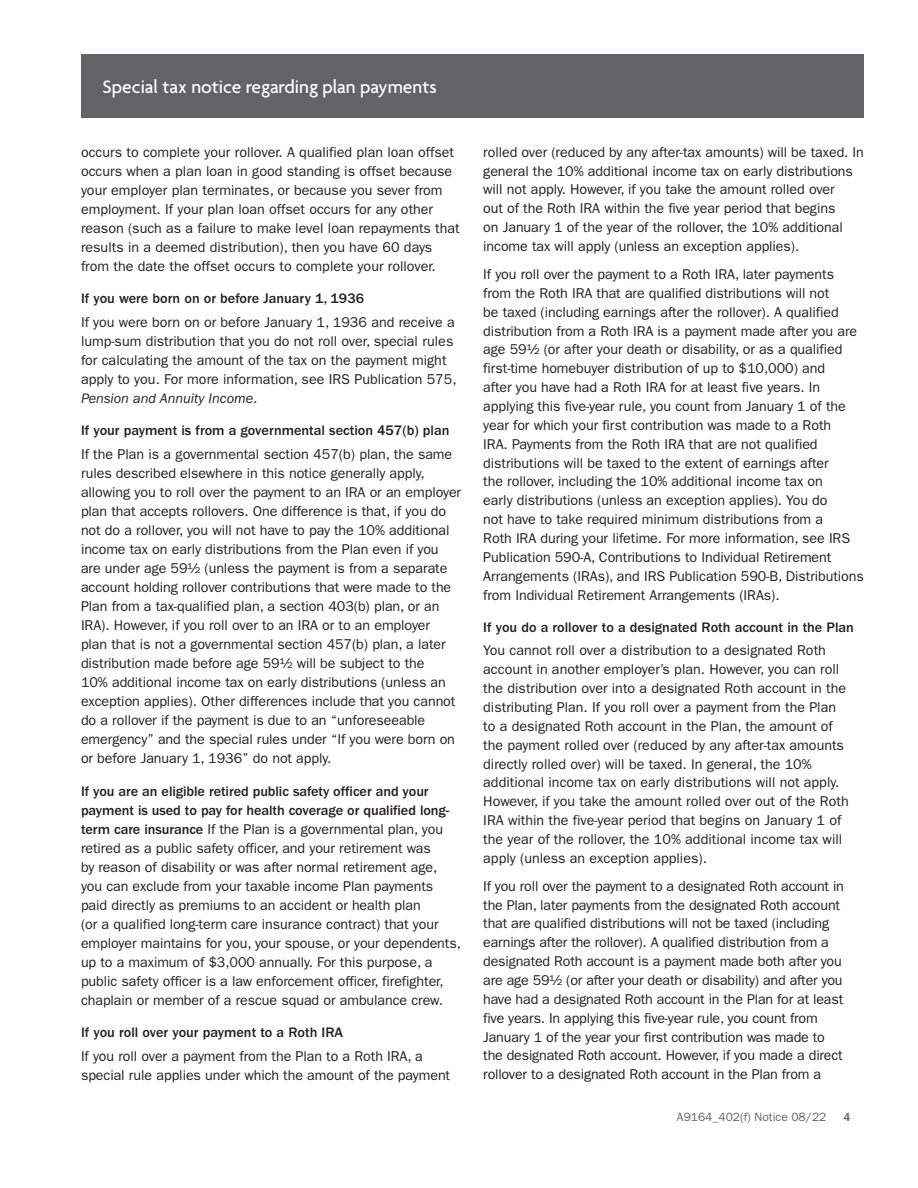
<style>
.page{position:relative;width:918px;height:1188px;background:#fff}
.page>*{position:absolute;margin:0;border:0;box-sizing:border-box;transform-origin:0 0}
.t1{font:500 19.5px "Agenda";color:#fff}
._5A_Body_Text__FG_9{font:14.25px/18.9px "ITC Franklin Gothic Std";letter-spacing:-.005em;color:#231f20}
._5A_Body_Text__FG_9-2{font:500 14.25px "ITC Franklin Gothic Std";color:#231f20}
.t2{font:12px "ITC Franklin Gothic Std";color:#636366}
.t3{font:500 12px "ITC Franklin Gothic Std";color:#636366}
.s1{font-style:italic}
.s2{font-weight:500}
</style>
<div class="page">
<div style="left:81px;top:54px;width:783px;height:63px;background:#636366"></div>
<h1 class="t1" style="left:103px;top:76px;width:336px">Special tax notice regarding plan payments</h1>
<p class="_5A_Body_Text__FG_9" style="left:81px;top:143px;width:380px">occurs to complete your rollover. A qualified plan loan offset occurs when a plan loan in good standing is offset because your employer plan terminates, or because you sever from employment. If your plan loan offset occurs for any other reason (such as a failure to make level loan repayments that results in a deemed distribution), then you have 60 days from the date the offset occurs to complete your rollover.</p>
<p class="_5A_Body_Text__FG_9-2" style="left:81px;top:291px;width:285px">If you were born on or before January 1, 1936</p>
<p class="_5A_Body_Text__FG_9" style="left:81px;top:313px;width:377px">If you were born on or before January 1, 1936 and receive a lump-sum distribution that you do not roll over, special rules for calculating the amount of the tax on the payment might apply to you. For more information, see IRS Publication 575, <span class="s1">Pension and Annuity Income</span>.</p>
<p class="_5A_Body_Text__FG_9-2" style="left:81px;top:423px;width:370px">If your payment is from a governmental section 457(b) plan</p>
<p class="_5A_Body_Text__FG_9" style="left:81px;top:445px;width:382px">If the Plan is a governmental section 457(b) plan, the same rules described elsewhere in this notice generally apply, allowing you to roll over the payment to an IRA or an employer plan that accepts rollovers. One difference is that, if you do not do a rollover, you will not have to pay the 10% additional income tax on early distributions from the Plan even if you are under age 59½ (unless the payment is from a separate account holding rollover contributions that were made to the Plan from a tax-qualified plan, a section 403(b) plan, or an IRA). However, if you roll over to an IRA or to an employer<br>plan that is not a governmental section 457(b) plan, a later distribution made before age 59½ will be subject to the<br>10% additional income tax on early distributions (unless an exception applies). Other differences include that you cannot do a rollover if the payment is due to an “unforeseeable emergency” and the special rules under “If you were born on or before January 1, 1936” do not apply.</p>
<p class="_5A_Body_Text__FG_9" style="left:81px;top:782px;width:382px"><span class="s2">If you are an eligible retired public safety officer and your payment is used to pay for health coverage or qualified long&shy;term care insurance</span> If the Plan is a governmental plan, you retired as a public safety officer, and your retirement was<br>by reason of disability or was after normal retirement age, you can exclude from your taxable income Plan payments paid directly as premiums to an accident or health plan<br>(or a qualified long-term care insurance contract) that your employer maintains for you, your spouse, or your dependents, up to a maximum of $3,000 annually. For this purpose, a public safety officer is a law enforcement officer, firefighter, chaplain or member of a rescue squad or ambulance crew.</p>
<p class="_5A_Body_Text__FG_9-2" style="left:81px;top:1025px;width:264px">If you roll over your payment to a Roth IRA</p>
<p class="_5A_Body_Text__FG_9" style="left:81px;top:1047px;width:371px">If you roll over a payment from the Plan to a Roth IRA, a special rule applies under which the amount of the payment</p>
<p class="_5A_Body_Text__FG_9" style="left:483px;top:143px;width:382px">rolled over (reduced by any after-tax amounts) will be taxed. In general the 10% additional income tax on early distributions will not apply. However, if you take the amount rolled over<br>out of the Roth IRA within the five year period that begins<br>on January 1 of the year of the rollover, the 10% additional income tax will apply (unless an exception applies).</p>
<p class="_5A_Body_Text__FG_9" style="left:483px;top:265px;width:382px">If you roll over the payment to a Roth IRA, later payments from the Roth IRA that are qualified distributions will not<br>be taxed (including earnings after the rollover). A qualified distribution from a Roth IRA is a payment made after you are age 59½ (or after your death or disability, or as a qualified first-time homebuyer distribution of up to $10,000) and<br>after you have had a Roth IRA for at least five years. In applying this five-year rule, you count from January 1 of the year for which your first contribution was made to a Roth<br>IRA. Payments from the Roth IRA that are not qualified distributions will be taxed to the extent of earnings after<br>the rollover, including the 10% additional income tax on<br>early distributions (unless an exception applies). You do<br>not have to take required minimum distributions from a<br>Roth IRA during your lifetime. For more information, see IRS Publication 590-A, Contributions to Individual Retirement Arrangements (IRAs), and IRS Publication 590-B, Distributions from Individual Retirement Arrangements (IRAs).</p>
<p class="_5A_Body_Text__FG_9-2" style="left:483px;top:619px;width:372px">If you do a rollover to a designated Roth account in the Plan</p>
<p class="_5A_Body_Text__FG_9" style="left:483px;top:641px;width:367px">You cannot roll over a distribution to a designated Roth account in another employer’s plan. However, you can roll the distribution over into a designated Roth account in the distributing Plan. If you roll over a payment from the Plan to a designated Roth account in the Plan, the amount of the payment rolled over (reduced by any after-tax amounts directly rolled over) will be taxed. In general, the 10% additional income tax on early distributions will not apply.<br>However, if you take the amount rolled over out of the Roth IRA within the five-year period that begins on January 1 of the year of the rollover, the 10% additional income tax will apply (unless an exception applies).</p>
<p class="_5A_Body_Text__FG_9" style="left:483px;top:876px;width:362px">If you roll over the payment to a designated Roth account in the Plan, later payments from the designated Roth account that are qualified distributions will not be taxed (including earnings after the rollover). A qualified distribution from a designated Roth account is a payment made both after you are age 59½ (or after your death or disability) and after you have had a designated Roth account in the Plan for at least five years. In applying this five-year rule, you count from January 1 of the year your first contribution was made to the designated Roth account. However, if you made a direct rollover to a designated Roth account in the Plan from a</p>
<p class="t2" style="left:677px;top:1110px;width:151px">A9164_402(f) Notice 08/22</p>
<p class="t3" style="left:843px;top:1110px;width:9px">4</p>
</div>
